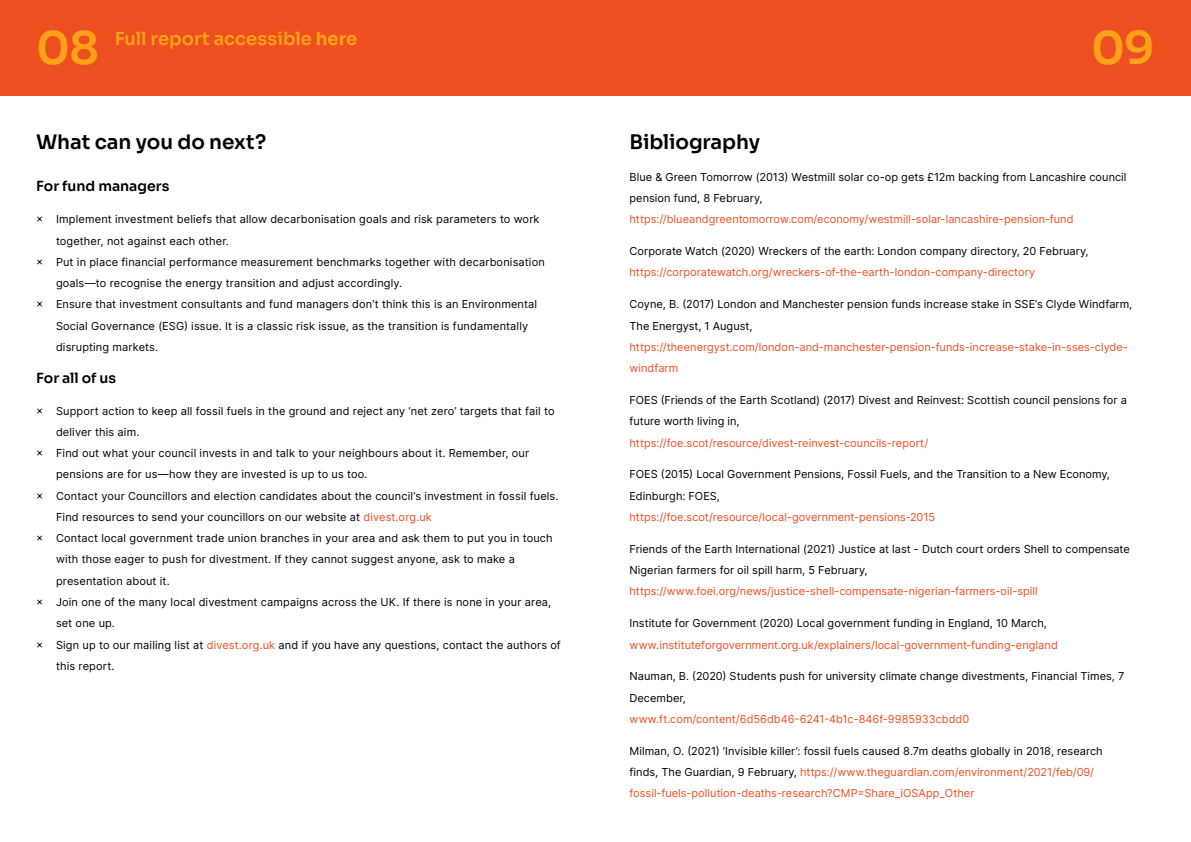
<style>
.page{position:relative;width:1191px;height:842px;background:#fff}
.page>*{position:absolute;margin:0;border:0;box-sizing:border-box;transform-origin:0 0}
.t1{font:45px "Sora";color:#ffa117}
.t2{font:20px "Sora";letter-spacing:-.005em;color:#000}
.t3{font:18px "Sora";color:#ffa117}
.t4{font:14px "Sora";letter-spacing:-.005em;color:#000}
.t5{font:11px/21.3px "Inter";letter-spacing:.005em;color:#000}
.t6{font:11px/21.3px "Inter";letter-spacing:.005em;color:#ed4f21}
.s1{color:#ed4f21}
.s2{color:#000}
</style>
<div class="page">
<div style="left:0;top:0;width:1191px;height:96px;background:#ed4f21"></div>
<h1 class="t1" style="left:36px;top:11px;width:65px">08</h1>
<h3 class="t3" style="left:115px;top:23px;width:244px">Full report accessible here</h3>
<h1 class="t1" style="left:1091px;top:11px;width:65px">09</h1>
<h2 class="t2" style="left:36px;top:125px;width:232px">What can you do next?</h2>
<p class="t4" style="left:36px;top:175px;width:135px">For fund managers</p>
<p class="t5" style="left:36px;top:208px;width:505px">֗ Implement investment beliefs that allow decarbonisation goals and risk parameters to work</p>
<p class="t5" style="left:56px;top:230px;width:174px">together, not against each other.</p>
<p class="t5" style="left:36px;top:251px;width:510px">֗ Put in place financial performance measurement benchmarks together with decarbonisation</p>
<p class="t5" style="left:56px;top:272px;width:348px">goals—to recognise the energy transition and adjust accordingly.</p>
<p class="t5" style="left:36px;top:293px;width:502px">֗ Ensure that investment consultants and fund managers don’t think this is an Environmental</p>
<p class="t5" style="left:56px;top:315px;width:474px">Social Governance (ESG) issue. It is a classic risk issue, as the transition is fundamentally</p>
<p class="t5" style="left:56px;top:336px;width:104px">disrupting markets.</p>
<p class="t4" style="left:36px;top:366px;width:82px">For all of us</p>
<p class="t5" style="left:36px;top:400px;width:520px">֗ Support action to keep all fossil fuels in the ground and reject any ‘net zero’ targets that fail to</p>
<p class="t5" style="left:56px;top:421px;width:85px">deliver this aim.</p>
<p class="t5" style="left:36px;top:442px;width:494px">֗ Find out what your council invests in and talk to your neighbours about it. Remember, our</p>
<p class="t5" style="left:56px;top:463px;width:313px">pensions are for us—how they are invested is up to us too.</p>
<p class="t5" style="left:36px;top:485px;width:524px">֗ Contact your Councillors and election candidates about the council’s investment in fossil fuels.</p>
<p class="t5" style="left:56px;top:506px;width:377px">Find resources to send your councillors on our website at <span class="s1">divest.org.uk</span></p>
<p class="t5" style="left:36px;top:527px;width:518px">֗ Contact local government trade union branches in your area and ask them to put you in touch</p>
<p class="t5" style="left:56px;top:549px;width:460px">with those eager to push for divestment. If they cannot suggest anyone, ask to make a</p>
<p class="t5" style="left:56px;top:570px;width:115px">presentation about it.</p>
<p class="t5" style="left:36px;top:591px;width:516px">֗ Join one of the many local divestment campaigns across the UK. If there is none in your area,</p>
<p class="t5" style="left:56px;top:612px;width:60px">set one up.</p>
<p class="t5" style="left:36px;top:634px;width:526px">֗ Sign up to our mailing list at <span class="s1">divest.org.uk</span> and if you have any questions, contact the authors of</p>
<p class="t5" style="left:56px;top:655px;width:60px">this report.</p>
<h2 class="t2" style="left:629px;top:125px;width:132px">Bibliography</h2>
<p class="t5" style="left:629px;top:166px;width:498px">Blue &amp; Green Tomorrow (2013) Westmill solar co-op gets £12m backing from Lancashire council pension fund, 8 February,</p>
<p class="t6" style="left:629px;top:208px;width:445px">https://blueandgreentomorrow.com/economy/westmill-solar-lancashire-pension-fund</p>
<p class="t5" style="left:629px;top:240px;width:461px">Corporate Watch (2020) Wreckers of the earth: London company directory, 20 February,</p>
<p class="t6" style="left:629px;top:261px;width:407px">https://corporatewatch.org/wreckers-of-the-earth-london-company-directory</p>
<p class="t5" style="left:629px;top:293px;width:504px">Coyne, B. (2017) London and Manchester pension funds increase stake in SSE’s Clyde Windfarm,<br>The Energyst, 1 August,</p>
<p class="t6" style="left:629px;top:336px;width:500px">https://theenergyst.com/london-and-manchester-pension-funds-increase-stake-in-sses-clyde&shy;windfarm</p>
<p class="t5" style="left:629px;top:389px;width:499px">FOES (Friends of the Earth Scotland) (2017) Divest and Reinvest: Scottish council pensions for a future worth living in,</p>
<p class="t6" style="left:629px;top:432px;width:300px">https://foe.scot/resource/divest-reinvest-councils-report/</p>
<p class="t5" style="left:629px;top:463px;width:482px">FOES (2015) Local Government Pensions, Fossil Fuels, and the Transition to a New Economy,<br>Edinburgh: FOES,</p>
<p class="t6" style="left:629px;top:506px;width:307px">https://foe.scot/resource/local-government-pensions-2015</p>
<p class="t5" style="left:629px;top:538px;width:502px">Friends of the Earth International (2021) Justice at last - Dutch court orders Shell to compensate<br>Nigerian farmers for oil spill harm, 5 February,</p>
<p class="t6" style="left:629px;top:580px;width:410px">https://www.foei.org/news/justice-shell-compensate-nigerian-farmers-oil-spill</p>
<p class="t5" style="left:629px;top:612px;width:419px">Institute for Government (2020) Local government funding in England, 10 March,</p>
<p class="t6" style="left:629px;top:634px;width:430px">www.instituteforgovernment.org.uk/explainers/local-government-funding-england</p>
<p class="t5" style="left:629px;top:665px;width:496px">Nauman, B. (2020) Students push for university climate change divestments, Financial Times, 7<br>December,</p>
<p class="t6" style="left:629px;top:708px;width:341px">www.ft.com/content/6d56db46-6241-4b1c-846f-9985933cbdd0</p>
<p class="t6" style="left:629px;top:740px;width:475px"><span class="s2">Milman, O. (2021) ‘Invisible killer’: fossil fuels caused 8.7m deaths globally in 2018, research finds, The Guardian, 9 February,</span> https://www.theguardian.com/environment/2021/feb/09/ fossil-fuels-pollution-deaths-research?CMP=Share_iOSApp_Other</p>
</div>
